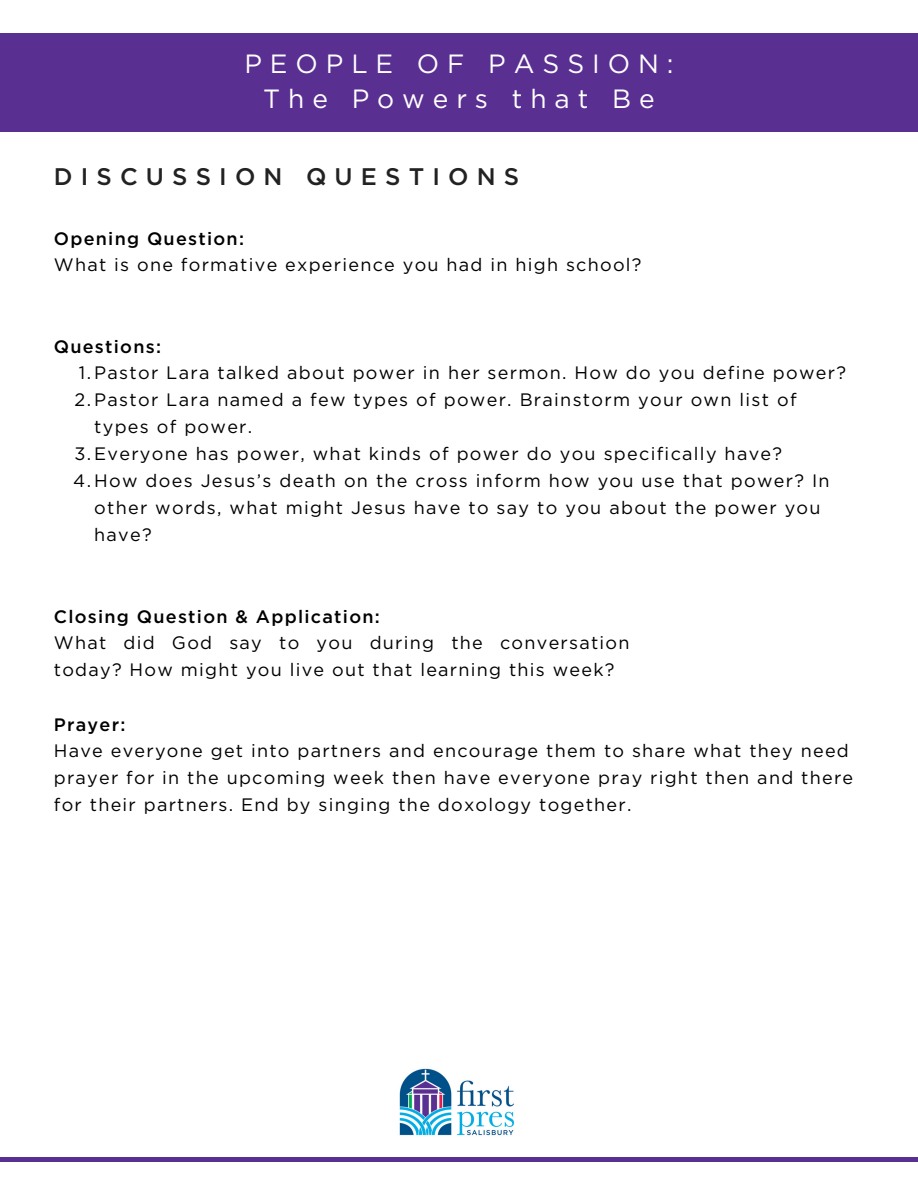
<style>
.page{position:relative;width:918px;height:1188px;background:#fff}
.page>*{position:absolute;margin:0;border:0;box-sizing:border-box;transform-origin:0 0}
.t1{font:26.4px/34.8px "Gotham";letter-spacing:.3em;color:#fff;text-align:center}
.t2{font:500 24px "Gotham";letter-spacing:.34em;color:#222}
.t3{font:18px/27px "Gotham";letter-spacing:.07em;color:#000}
.t4{font:500 18px "Gotham";letter-spacing:.07em;color:#000}
</style>
<div class="page">
<div style="left:0;top:33px;width:918px;height:99px;background:#5a2f92"></div>
<hr style="left:0;top:1157px;width:918px;height:4px;background:#5a2f92">
<img style="left:399px;top:1068px;width:116px;height:68px">
<p class="t1" style="left:244px;top:48px;width:431px">PEOPLE OF PASSION:<br>The Powers that Be</p>
<h1 class="t2" style="left:54px;top:166px;width:467px">DISCUSSION QUESTIONS</h1>
<p class="t4" style="left:54px;top:230px;width:192px">Opening Question:</p>
<p class="t3" style="left:54px;top:252px;width:589px">What is one formative experience you had in high school?</p>
<p class="t4" style="left:54px;top:338px;width:109px">Questions:</p>
<p class="t3" style="left:79px;top:361px;width:769px">1.Pastor Lara talked about power in her sermon. How do you define power?</p>
<p class="t3" style="left:94px;top:388px;width:704px;text-indent:-20px">2.Pastor Lara named a few types of power. Brainstorm your own list of types of power.</p>
<p class="t3" style="left:74px;top:442px;width:709px">3.Everyone has power, what kinds of power do you specifically have?</p>
<p class="t3" style="left:94px;top:469px;width:737px;text-indent:-21px">4.How does Jesus’s death on the cross inform how you use that power? In other words, what might Jesus have to say to you about the power you have?</p>
<p class="t4" style="left:54px;top:608px;width:328px">Closing Question &amp; Application:</p>
<p class="t3" style="left:54px;top:631px;width:577px">What did God say to you during the conversation today? How might you live out that learning this week?</p>
<p class="t4" style="left:54px;top:716px;width:73px">Prayer:</p>
<p class="t3" style="left:54px;top:739px;width:801px">Have everyone get into partners and encourage them to share what they need prayer for in the upcoming week then have everyone pray right then and there for their partners. End by singing the doxology together.</p>
</div>
